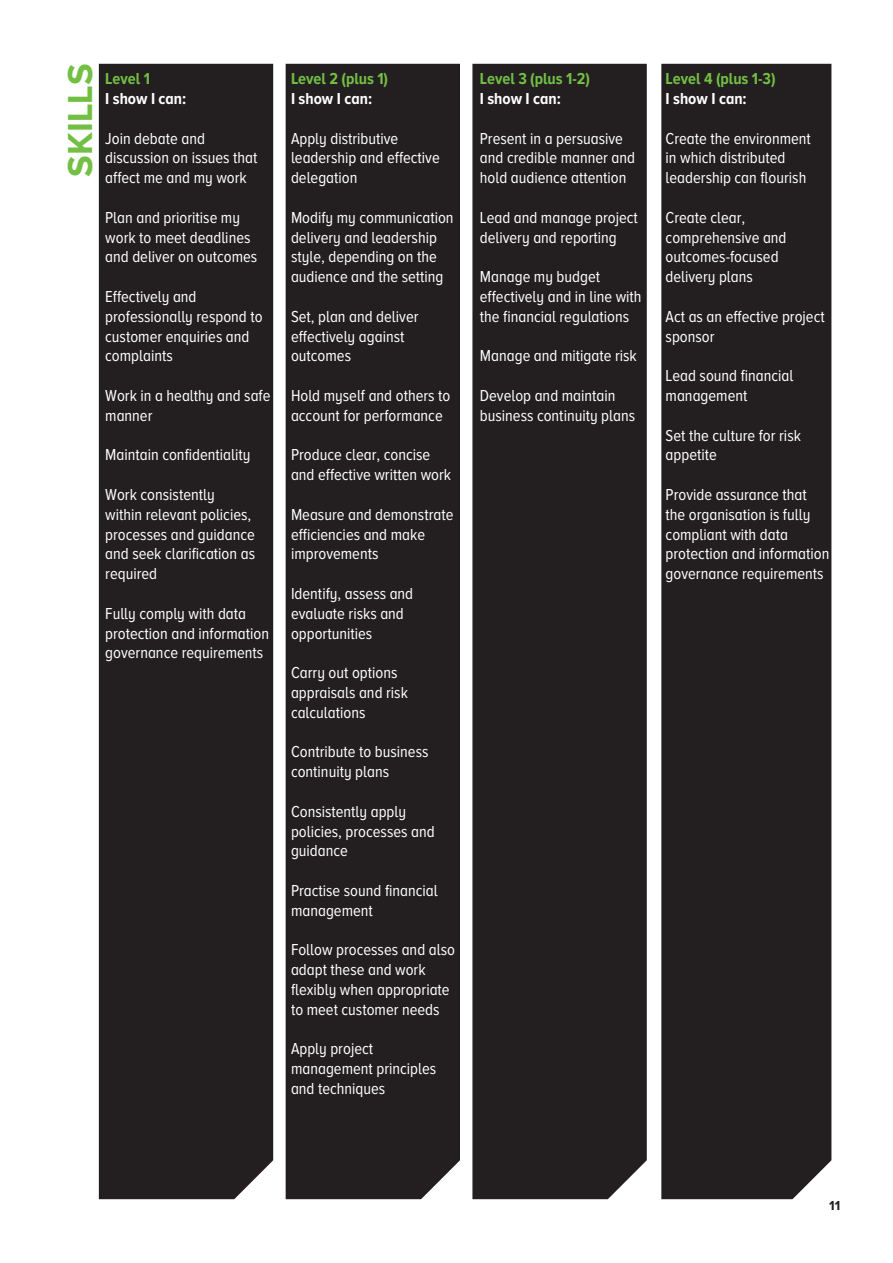
<style>
.page{position:relative;width:893px;height:1263px;background:#fff}
.page>*{position:absolute;margin:0;border:0;box-sizing:border-box;transform-origin:0 0}
.t1{font:700 36px "Proxima Nova A";color:#72bf43}
.t2{font:16.5px/19.8px "Proxima Nova A Cond";color:#fff}
.t3{font:700 16.5px "Proxima Nova A Cond";color:#72bf43}
.t4{font:700 16.5px "Proxima Nova A Cond";color:#fff}
.t5{font:700 13.5px "Proxima Nova A";color:#231f20}
</style>
<div class="page">
<div style="left:99px;top:64px;width:174px;height:1135px;background:#231f20"></div>
<div style="left:286px;top:64px;width:174px;height:1135px;background:#231f20"></div>
<div style="left:472px;top:64px;width:175px;height:1135px;background:#231f20"></div>
<div style="left:661px;top:64px;width:170px;height:1135px;background:#231f20"></div>
<p class="t1" style="left:60px;top:177px;width:115px;rotate:-90deg">SKILLS</p>
<p class="t3" style="left:105px;top:70px;width:46px">Level 1</p>
<p class="t4" style="left:105px;top:89px;width:83px">I show I can:</p>
<p class="t2" style="left:105px;top:128px;width:154px">Join debate and discussion on issues that affect me and my work</p>
<p class="t2" style="left:105px;top:207px;width:154px">Plan and prioritise my work to meet deadlines and deliver on outcomes</p>
<p class="t2" style="left:105px;top:286px;width:159px">Effectively and professionally respond to customer enquiries and complaints</p>
<p class="t2" style="left:105px;top:385px;width:167px">Work in a healthy and safe manner</p>
<p class="t2" style="left:105px;top:445px;width:147px">Maintain confidentiality</p>
<p class="t2" style="left:105px;top:484px;width:151px">Work consistently within relevant policies, processes and guidance and seek clarification as required</p>
<p class="t2" style="left:105px;top:603px;width:165px">Fully comply with data protection and information governance requirements</p>
<p class="t3" style="left:291px;top:70px;width:99px">Level 2 (plus 1)</p>
<p class="t4" style="left:291px;top:89px;width:83px">I show I can:</p>
<p class="t2" style="left:291px;top:128px;width:150px">Apply distributive leadership and effective delegation</p>
<p class="t2" style="left:291px;top:207px;width:164px">Modify my communication delivery and leadership style, depending on the audience and the setting</p>
<p class="t2" style="left:291px;top:306px;width:129px">Set, plan and deliver effectively against outcomes</p>
<p class="t2" style="left:291px;top:385px;width:161px">Hold myself and others to account for performance</p>
<p class="t2" style="left:291px;top:445px;width:162px">Produce clear, concise and effective written work</p>
<p class="t2" style="left:291px;top:504px;width:164px">Measure and demonstrate efficiencies and make improvements</p>
<p class="t2" style="left:291px;top:583px;width:124px">Identify, assess and evaluate risks and opportunities</p>
<p class="t2" style="left:291px;top:663px;width:118px">Carry out options appraisals and risk calculations</p>
<p class="t2" style="left:291px;top:742px;width:139px">Contribute to business continuity plans</p>
<p class="t2" style="left:291px;top:801px;width:145px">Consistently apply policies, processes and guidance</p>
<p class="t2" style="left:291px;top:880px;width:148px">Practise sound financial management</p>
<p class="t2" style="left:291px;top:940px;width:165px">Follow processes and also adapt these and work flexibly when appropriate to meet customer needs</p>
<p class="t2" style="left:291px;top:1039px;width:147px">Apply project management principles and techniques</p>
<p class="t3" style="left:480px;top:70px;width:112px">Level 3 (plus 1-2)</p>
<p class="t4" style="left:480px;top:89px;width:83px">I show I can:</p>
<p class="t2" style="left:480px;top:128px;width:157px">Present in a persuasive and credible manner and hold audience attention</p>
<p class="t2" style="left:480px;top:207px;width:160px">Lead and manage project delivery and reporting</p>
<p class="t2" style="left:480px;top:267px;width:163px">Manage my budget effectively and in line with the financial regulations</p>
<p class="t2" style="left:480px;top:346px;width:158px">Manage and mitigate risk</p>
<p class="t2" style="left:480px;top:385px;width:157px">Develop and maintain business continuity plans</p>
<p class="t3" style="left:666px;top:70px;width:112px">Level 4 (plus 1-3)</p>
<p class="t4" style="left:666px;top:89px;width:83px">I show I can:</p>
<p class="t2" style="left:666px;top:128px;width:147px">Create the environment in which distributed leadership can flourish</p>
<p class="t2" style="left:666px;top:207px;width:122px">Create clear, comprehensive and outcomes-focused delivery plans</p>
<p class="t2" style="left:666px;top:306px;width:161px">Act as an effective project sponsor</p>
<p class="t2" style="left:666px;top:366px;width:129px">Lead sound financial management</p>
<p class="t2" style="left:666px;top:425px;width:137px">Set the culture for risk appetite</p>
<p class="t2" style="left:666px;top:484px;width:165px">Provide assurance that the organisation is fully compliant with data protection and information governance requirements</p>
<p class="t5" style="left:829px;top:1198px;width:13px">11</p>
</div>
